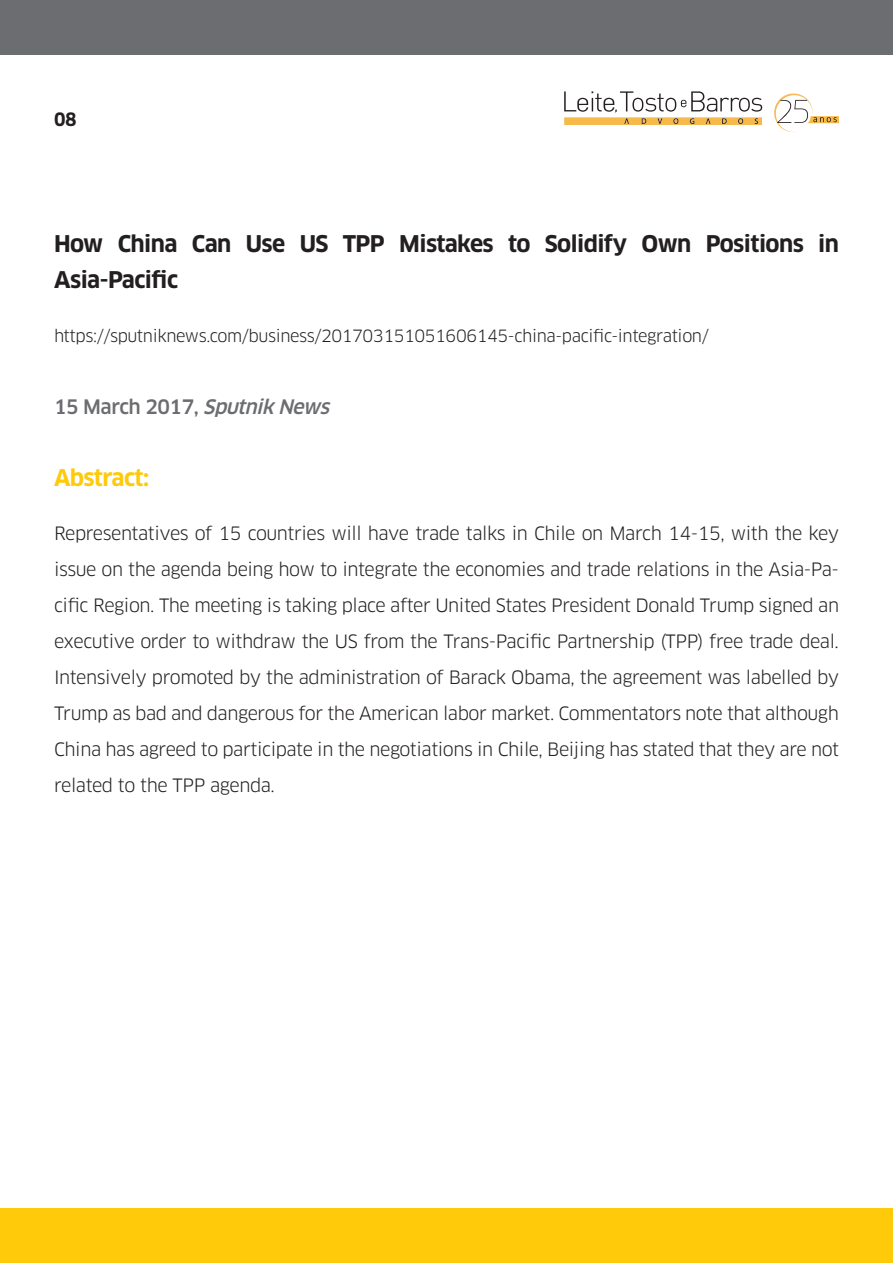
<style>
.page{position:relative;width:893px;height:1263px;background:#fff}
.page>*{position:absolute;margin:0;border:0;box-sizing:border-box;transform-origin:0 0}
.t1{font:700 22.5px/36px "Clan OT";letter-spacing:-.025em;color:#231f20}
.t2{font:700 22.5px "Clan OT";letter-spacing:-.025em;color:#feca0a}
.t3{font:500 19.5px "Clan OT";letter-spacing:-.025em;color:#6c6d70}
.t4{font:18px/36px "Clan OT";letter-spacing:-.025em;color:#231f20;text-align:justify}
.t5{font:700 18px "Clan OT";color:#231f20}
.t6{font:16.5px "Clan OT";letter-spacing:-.025em;color:#231f20}
.s1{font-style:italic}
</style>
<div class="page">
<div style="left:0;top:1209px;width:893px;height:54px;background:#feca0a"></div>
<svg style="left:774px;top:93px;width:65px;height:40px"></svg>
<svg style="left:564px;top:91px;width:198px;height:34px"></svg>
<div style="left:0;top:0;width:893px;height:54px;background:#6c6d70"></div>
<p class="t5" style="left:54px;top:109px;width:24px">08</p>
<p class="t1" style="left:54px;top:226px;width:786px">How China Can Use US TPP Mistakes to Solidify Own Positions in<br>Asia-Pacific</p>
<p class="t6" style="left:54px;top:326px;width:656px">https://sputniknews.com/business/201703151051606145-china-pacific-integration/</p>
<p class="t3" style="left:54px;top:395px;width:282px">15 March 2017, <span class="s1">Sputnik News</span></p>
<p class="t2" style="left:54px;top:465px;width:97px">Abstract:</p>
<p class="t4" style="left:54px;top:515px;width:787px">Representatives of 15 countries will have trade talks in Chile on March 14-15, with the key issue on the agenda being how to integrate the economies and trade relations in the Asia-Pa&shy;cific Region. The meeting is taking place after United States President Donald Trump signed an executive order to withdraw the US from the Trans-Pacific Partnership (TPP) free trade deal.<br>Intensively promoted by the administration of Barack Obama, the agreement was labelled by Trump as bad and dangerous for the American labor market. Commentators note that although China has agreed to participate in the negotiations in Chile, Beijing has stated that they are not related to the TPP agenda.</p>
</div>
